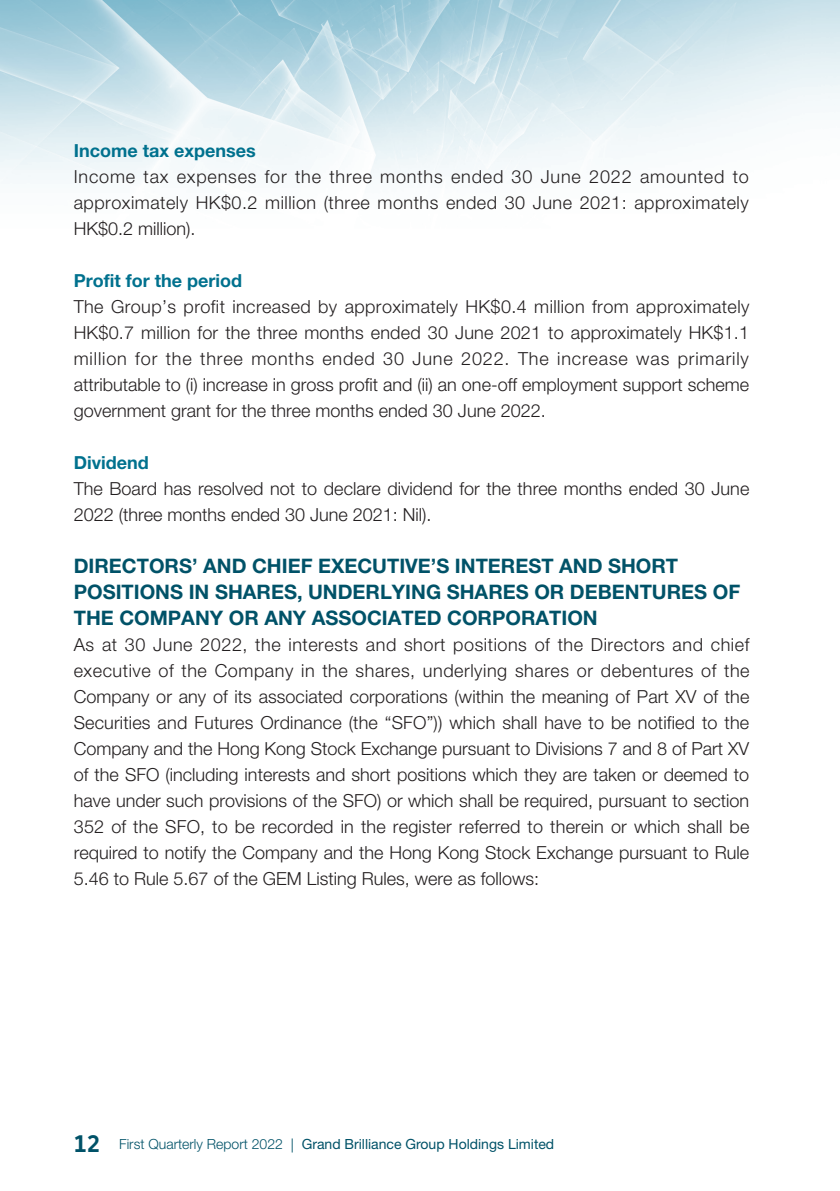
<style>
.page{position:relative;width:840px;height:1191px;background:#fff}
.page>*{position:absolute;margin:0;border:0;box-sizing:border-box;transform-origin:0 0}
._01_H1{font:700 20px/26px "Helvetica Neue LT Std";color:#005268}
._00_txt{font:300 18px/26px "Helvetica Neue LT Std";color:#231f20;text-align:justify}
._02_H2{font:700 18px "Helvetica Neue LT Std";color:#00718e}
.t1{font:14px "Helvetica Neue LT Std";color:#005268}
.s1{font-family:"Battersea";font-weight:700;font-size:24px}
.s2{font-weight:300}
.s3{font-family:"Helvetica LT Std";font-weight:300}
</style>
<div class="page">
<img style="left:0;top:0;width:839px;height:182px">
<p class="_02_H2" style="left:74px;top:139px;width:183px">Income tax expenses</p>
<p class="_00_txt" style="left:74px;top:163px;width:676px">Income tax expenses for the three months ended 30 June 2022 amounted to approximately HK$0.2 million (three months ended 30 June 2021: approximately HK$0.2 million).</p>
<p class="_02_H2" style="left:74px;top:269px;width:170px">Profit for the period</p>
<p class="_00_txt" style="left:74px;top:293px;width:676px">The Group’s profit increased by approximately HK$0.4 million from approximately HK$0.7 million for the three months ended 30 June 2021 to approximately HK$1.1 million for the three months ended 30 June 2022. The increase was primarily attributable to (i) increase in gross profit and (ii) an one-off employment support scheme government grant for the three months ended 30 June 2022.</p>
<p class="_02_H2" style="left:74px;top:451px;width:76px">Dividend</p>
<p class="_00_txt" style="left:74px;top:475px;width:676px">The Board has resolved not to declare dividend for the three months ended 30 June<br>2022 (three months ended 30 June 2021: Nil).</p>
<p class="_01_H1" style="left:74px;top:552px;width:667px">DIRECTORS’ AND CHIEF EXECUTIVE’S INTEREST AND SHORT<br>POSITIONS IN SHARES, UNDERLYING SHARES OR DEBENTURES OF<br>THE COMPANY OR ANY ASSOCIATED CORPORATION</p>
<p class="_00_txt" style="left:74px;top:631px;width:677px">As at 30 June 2022, the interests and short positions of the Directors and chief executive of the Company in the shares, underlying shares or debentures of the Company or any of its associated corporations (within the meaning of Part XV of the Securities and Futures Ordinance (the “SFO”)) which shall have to be notified to the Company and the Hong Kong Stock Exchange pursuant to Divisions 7 and 8 of Part XV of the SFO (including interests and short positions which they are taken or deemed to have under such provisions of the SFO) or which shall be required, pursuant to section 352 of the SFO, to be recorded in the register referred to therein or which shall be required to notify the Company and the Hong Kong Stock Exchange pursuant to Rule 5.46 to Rule 5.67 of the GEM Listing Rules, were as follows:</p>
<p class="t1" style="left:74px;top:1135px;width:481px"><span class="s1">12</span> <span class="s2">First Quarterly Report 2022</span> <span class="s3">|</span> Grand Brilliance Group Holdings Limited</p>
</div>
